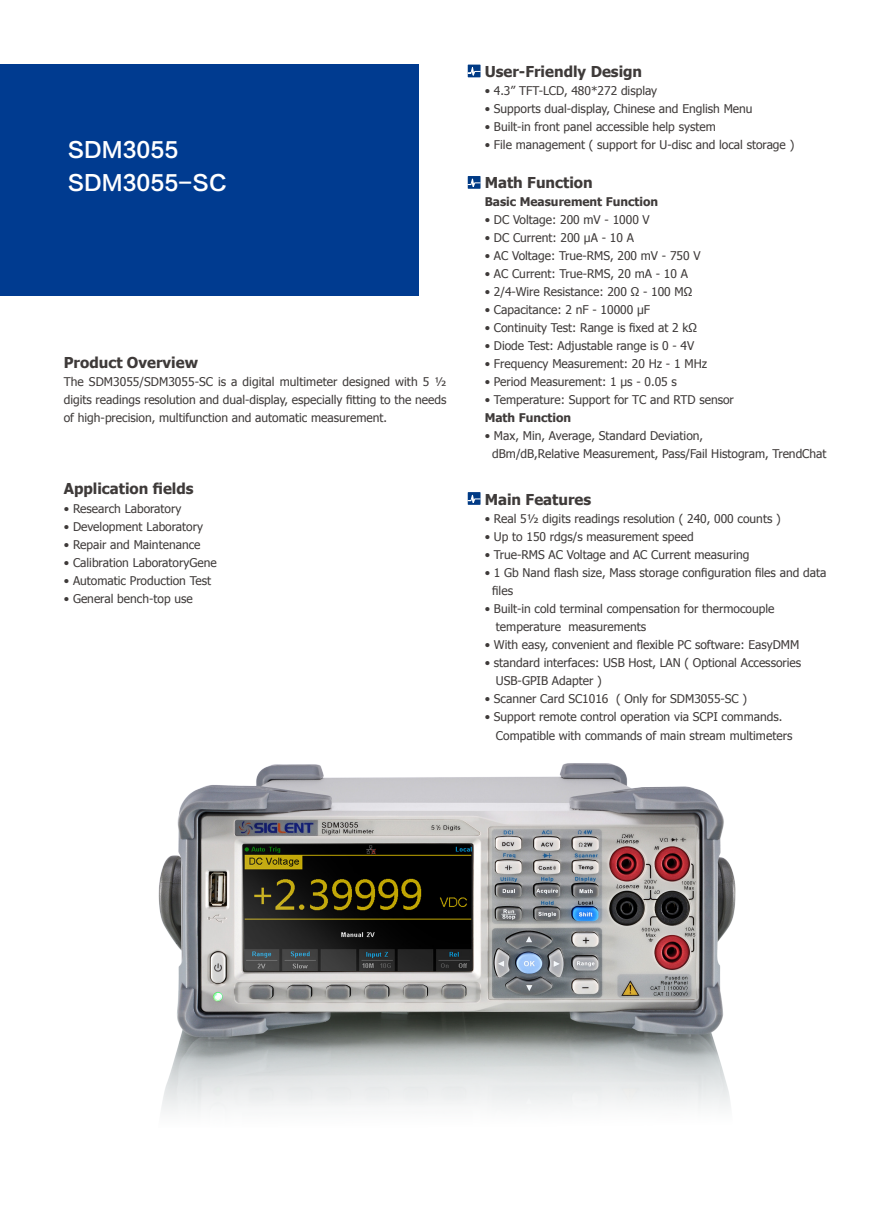
<style>
.page{position:relative;width:893px;height:1212px;background:#fff}
.page>*{position:absolute;margin:0;border:0;box-sizing:border-box;transform-origin:0 0}
.t1{font:21px/33.2px "FZLTZHK GBK1 0";color:#fff}
.t2{font:700 15px "Tahoma";color:#3e3a39}
.t3{font:12px/18px "Tahoma";color:#3e3a39}
.t4{font:700 12px "Tahoma";color:#3e3a39}
</style>
<div class="page">
<div style="left:0;top:64px;width:418px;height:232px;background:#003b90"></div>
<div style="left:468px;top:65px;width:12px;height:12px;background:#003a85"></div>
<svg style="left:468px;top:67px;width:12px;height:9px"></svg>
<div style="left:468px;top:176px;width:12px;height:13px;background:#003a85"></div>
<svg style="left:468px;top:178px;width:12px;height:11px"></svg>
<div style="left:468px;top:492px;width:12px;height:13px;background:#003a85"></div>
<svg style="left:468px;top:494px;width:12px;height:11px"></svg>
<img style="left:158px;top:763px;width:578px;height:350px">
<h1 class="t1" style="left:68px;top:133px;width:160px">SDM3055<br>SDM3055-SC</h1>
<p class="t2" style="left:64px;top:352px;width:136px">Product Overview</p>
<p class="t3" style="left:64px;top:372px;width:384px;text-align:justify">The SDM3055/SDM3055-SC is a digital multimeter designed with 5 ½ digits readings resolution and dual-display, especially fitting to the needs of high-precision, multifunction and automatic measurement.</p>
<p class="t2" style="left:64px;top:478px;width:131px">Application fields</p>
<p class="t3" style="left:64px;top:499px;width:119px">• Research Laboratory</p>
<p class="t3" style="left:64px;top:517px;width:141px">• Development Laboratory</p>
<p class="t3" style="left:64px;top:535px;width:138px">• Repair and Maintenance</p>
<p class="t3" style="left:64px;top:553px;width:154px">• Calibration LaboratoryGene</p>
<p class="t3" style="left:64px;top:571px;width:149px">• Automatic Production Test</p>
<p class="t3" style="left:64px;top:589px;width:130px">• General bench-top use</p>
<p class="t2" style="left:485px;top:61px;width:159px">User-Friendly Design</p>
<p class="t3" style="left:485px;top:81px;width:174px">• 4.3” TFT-LCD, 480*272 display</p>
<p class="t3" style="left:485px;top:99px;width:269px">• Supports dual-display, Chinese and English Menu</p>
<p class="t3" style="left:485px;top:117px;width:233px">• Built-in front panel accessible help system</p>
<p class="t3" style="left:485px;top:135px;width:311px">• File management ( support for U-disc and local storage )</p>
<p class="t2" style="left:485px;top:172px;width:110px">Math Function</p>
<p class="t4" style="left:485px;top:193px;width:175px">Basic Measurement Function</p>
<p class="t3" style="left:485px;top:210px;width:167px">• DC Voltage: 200 mV - 1000 V</p>
<p class="t3" style="left:485px;top:228px;width:151px">• DC Current: 200 μA - 10 A</p>
<p class="t3" style="left:485px;top:246px;width:217px">• AC Voltage: True-RMS, 200 mV - 750 V</p>
<p class="t3" style="left:485px;top:264px;width:205px">• AC Current: True-RMS, 20 mA - 10 A</p>
<p class="t3" style="left:485px;top:282px;width:209px">• 2/4-Wire Resistance: 200 Ω - 100 MΩ</p>
<p class="t3" style="left:485px;top:300px;width:167px">• Capacitance: 2 nF - 10000 μF</p>
<p class="t3" style="left:485px;top:318px;width:214px">• Continuity Test: Range is fixed at 2 kΩ</p>
<p class="t3" style="left:485px;top:336px;width:211px">• Diode Test: Adjustable range is 0 - 4V</p>
<p class="t3" style="left:485px;top:354px;width:224px">• Frequency Measurement: 20 Hz - 1 MHz</p>
<p class="t3" style="left:485px;top:372px;width:194px">• Period Measurement: 1 μs - 0.05 s</p>
<p class="t3" style="left:485px;top:390px;width:251px">• Temperature: Support for TC and RTD sensor</p>
<p class="t4" style="left:485px;top:409px;width:88px">Math Function</p>
<p class="t3" style="left:492px;top:426px;width:336px;text-indent:-8px">• Max, Min, Average, Standard Deviation,<br>dBm/dB,Relative Measurement, Pass/Fail Histogram, TrendChat</p>
<p class="t2" style="left:485px;top:489px;width:108px">Main Features</p>
<p class="t3" style="left:485px;top:509px;width:298px">• Real 5½ digits readings resolution ( 240, 000 counts )</p>
<p class="t3" style="left:485px;top:527px;width:211px">• Up to 150 rdgs/s measurement speed</p>
<p class="t3" style="left:485px;top:545px;width:266px">• True-RMS AC Voltage and AC Current measuring</p>
<p class="t3" style="left:492px;top:563px;width:336px;text-indent:-8px">• 1 Gb Nand flash size, Mass storage configuration files and data files</p>
<p class="t3" style="left:496px;top:599px;width:280px;text-indent:-11px">• Built-in cold terminal compensation for thermocouple temperature measurements</p>
<p class="t3" style="left:485px;top:635px;width:316px">• With easy, convenient and flexible PC software: EasyDMM</p>
<p class="t3" style="left:496px;top:653px;width:307px;text-indent:-11px">• standard interfaces: USB Host, LAN ( Optional Accessories<br>USB-GPIB Adapter )</p>
<p class="t3" style="left:485px;top:689px;width:264px">• Scanner Card SC1016 ( Only for SDM3055-SC )</p>
<p class="t3" style="left:496px;top:707px;width:298px;text-indent:-11px">• Support remote control operation via SCPI commands.<br>Compatible with commands of main stream multimeters</p>
</div>
